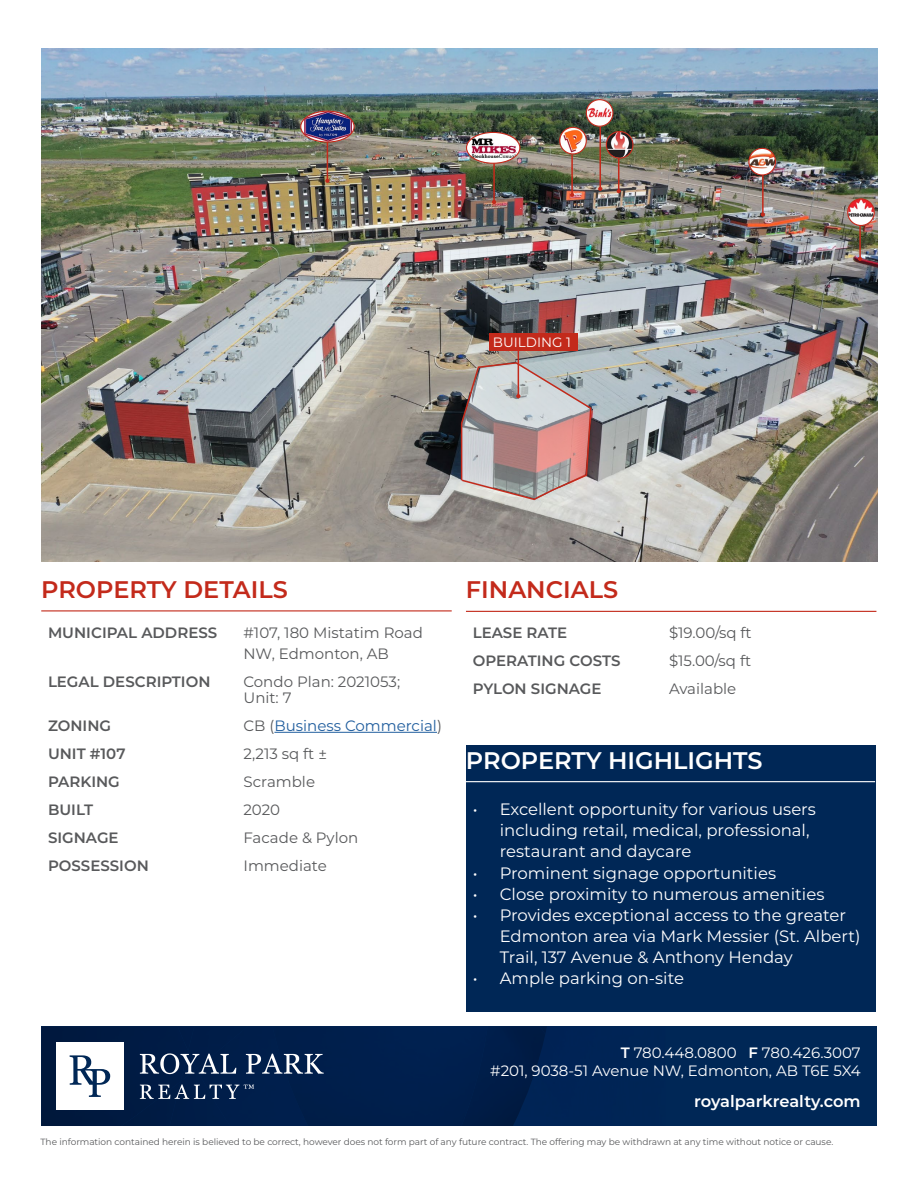
<style>
.page{position:relative;width:918px;height:1188px;background:#fff}
.page>*{position:absolute;margin:0;border:0;box-sizing:border-box;transform-origin:0 0}
.t1{font:600 24px "Montserrat";color:#c32a1b}
.t2{font:600 24px "Montserrat";color:#fff}
.t3{font:16.5px/21px "Montserrat";color:#fff}
.t4{font:600 16.2px "Montserrat";letter-spacing:-.005em;color:#fff}
.t5{font:15px/21px "Montserrat";color:#58595b}
.t6{font:600 15px "Montserrat";color:#58595b}
.t7{font:15px/18px "Montserrat";color:#fff;text-align:right}
.t8{font:15px "Montserrat";color:#215e9e}
.t9{font:13.5px "Montserrat";color:#fff}
.t10{font:9px "Montserrat";letter-spacing:-.005em;color:#58595b}
.s1{color:#58595b}
.s2{font-weight:600}
</style>
<div class="page">
<div style="left:41px;top:1026px;width:836px;height:100px;background:#002756"></div>
<svg style="left:540px;top:1026px;width:7px;height:8px"></svg>
<div style="left:41px;top:1026px;width:140px;height:100px;background:#001941"></div>
<img style="left:178px;top:1026px;width:10px;height:25px">
<img style="left:181px;top:1051px;width:7px;height:2px">
<div style="left:121px;top:1081px;width:49px;height:45px;background:#001b42"></div>
<img style="left:170px;top:1074px;width:27px;height:52px">
<div style="left:197px;top:1026px;width:76px;height:100px;background:#001e4a"></div>
<div style="left:273px;top:1026px;width:215px;height:100px;background:#001f4d"></div>
<svg style="left:140px;top:1053px;width:96px;height:21px"></svg>
<svg style="left:246px;top:1054px;width:78px;height:20px"></svg>
<svg style="left:140px;top:1084px;width:114px;height:15px"></svg>
<div style="left:56px;top:1042px;width:68px;height:68px;background:#fff"></div>
<svg style="left:70px;top:1055px;width:40px;height:42px"></svg>
<hr style="left:274px;top:732px;width:163px;height:1px;background:#215e9e">
<div style="left:466px;top:745px;width:409px;height:267px;background:#002756"></div>
<hr style="left:466px;top:781px;width:409px;height:1px;background:#fff">
<hr style="left:466px;top:611px;width:410px;height:1px;background:#c32a1b">
<img style="left:41px;top:48px;width:837px;height:513px">
<div style="left:489px;top:334px;width:88px;height:17px;background:#c32a1b"></div>
<hr style="left:518px;top:345px;width:1px;height:51px;background:#c32a1b">
<svg style="left:460px;top:361px;width:132px;height:140px;background:#bbaaa9"></svg>
<hr style="left:859px;top:219px;width:2px;height:40px;background:#c32a1b">
<svg style="left:858px;top:257px;width:4px;height:4px"></svg>
<img style="left:848px;top:199px;width:26px;height:25px">
<div style="left:847px;top:198px;width:28px;height:28px;border:1px solid #c32a1b;border-radius:50%"></div>
<hr style="left:762px;top:174px;width:2px;height:41px;background:#c32a1b">
<svg style="left:761px;top:212px;width:4px;height:5px"></svg>
<hr style="left:327px;top:140px;width:1px;height:41px;background:#c32a1b">
<svg style="left:325px;top:179px;width:5px;height:4px"></svg>
<hr style="left:571px;top:154px;width:2px;height:41px;background:#c32a1b">
<svg style="left:570px;top:193px;width:4px;height:4px"></svg>
<img style="left:749px;top:148px;width:27px;height:27px;border-radius:13px">
<div style="left:748px;top:148px;width:28px;height:28px;border:1px solid #c32a1b;border-radius:50%"></div>
<img style="left:560px;top:127px;width:26px;height:27px;border-radius:13px">
<div style="left:559px;top:127px;width:28px;height:27px;border:1px solid #c32a1b;border-radius:50%"></div>
<hr style="left:493px;top:162px;width:2px;height:40px;background:#c32a1b">
<svg style="left:492px;top:200px;width:4px;height:4px"></svg>
<hr style="left:599px;top:127px;width:2px;height:62px;background:#c32a1b">
<svg style="left:598px;top:187px;width:4px;height:4px"></svg>
<hr style="left:618px;top:151px;width:1px;height:40px;background:#c32a1b">
<svg style="left:617px;top:189px;width:4px;height:4px"></svg>
<img style="left:588px;top:100px;width:25px;height:26px">
<div style="left:586px;top:99px;width:27px;height:28px;border:1px solid #c32a1b;border-radius:50%"></div>
<img style="left:606px;top:132px;width:27px;height:26px;border-radius:13px">
<div style="left:606px;top:131px;width:27px;height:28px;border:1px solid #c32a1b;border-radius:50%"></div>
<img style="left:301px;top:111px;width:53px;height:31px">
<div style="left:300px;top:111px;width:55px;height:32px;border:1px solid #c32a1b;border-radius:50%"></div>
<svg style="left:467px;top:132px;width:53px;height:31px"></svg>
<img style="left:472px;top:138px;width:45px;height:20px">
<div style="left:466px;top:132px;width:54px;height:32px;border:1px solid #c32a1b;border-radius:50%"></div>
<hr style="left:41px;top:610px;width:411px;height:1px;background:#c32a1b">
<p class="t9" style="left:493px;top:333px;width:79px">BUILDING 1</p>
<h1 class="t1" style="left:41px;top:572px;width:248px">PROPERTY DETAILS</h1>
<p class="t6" style="left:48px;top:622px;width:171px">MUNICIPAL ADDRESS</p>
<p class="t5" style="left:243px;top:622px;width:181px">#107, 180 Mistatim Road<br>NW, Edmonton, AB</p>
<p class="t6" style="left:48px;top:671px;width:164px">LEGAL DESCRIPTION</p>
<p class="t5" style="left:243px;top:673px;width:158px;line-height:15.8px">Condo Plan: 2021053;<br>Unit: 7</p>
<p class="t6" style="left:48px;top:715px;width:65px">ZONING</p>
<p class="t8" style="left:243px;top:715px;width:200px"><span class="s1">CB (</span>Business Commercial<span class="s1">)</span></p>
<p class="t6" style="left:48px;top:743px;width:79px">UNIT #107</p>
<p class="t5" style="left:243px;top:742px;width:85px">2,213 sq ft ±</p>
<p class="t6" style="left:48px;top:771px;width:73px">PARKING</p>
<p class="t5" style="left:243px;top:770px;width:73px">Scramble</p>
<p class="t6" style="left:48px;top:799px;width:47px">BUILT</p>
<p class="t5" style="left:243px;top:799px;width:38px">2020</p>
<p class="t6" style="left:48px;top:827px;width:72px">SIGNAGE</p>
<p class="t5" style="left:243px;top:827px;width:116px">Facade &amp; Pylon</p>
<p class="t6" style="left:48px;top:855px;width:102px">POSSESSION</p>
<p class="t5" style="left:243px;top:855px;width:85px">Immediate</p>
<h1 class="t1" style="left:466px;top:573px;width:154px">FINANCIALS</h1>
<p class="t6" style="left:473px;top:622px;width:96px">LEASE RATE</p>
<p class="t5" style="left:669px;top:622px;width:84px">$19.00/sq ft</p>
<p class="t6" style="left:473px;top:650px;width:149px">OPERATING COSTS</p>
<p class="t5" style="left:669px;top:650px;width:84px">$15.00/sq ft</p>
<p class="t6" style="left:473px;top:678px;width:130px">PYLON SIGNAGE</p>
<p class="t5" style="left:669px;top:678px;width:69px">Available</p>
<h1 class="t2" style="left:466px;top:743px;width:298px">PROPERTY HIGHLIGHTS</h1>
<p class="t3" style="left:500px;top:798px;width:318px;text-indent:-27px">• Excellent opportunity for various users including retail, medical, professional, restaurant and daycare</p>
<p class="t3" style="left:473px;top:862px;width:305px">• Prominent signage opportunities</p>
<p class="t3" style="left:473px;top:883px;width:353px">• Close proximity to numerous amenities</p>
<p class="t3" style="left:500px;top:904px;width:362px;text-indent:-27px">• Provides exceptional access to the greater<br>Edmonton area via Mark Messier (St. Albert)<br>Trail, 137 Avenue &amp; Anthony Henday</p>
<p class="t3" style="left:473px;top:967px;width:213px">• Ample parking on-site</p>
<p class="t7" style="left:490px;top:1044px;width:372px"><span class="s2">T</span> 780.448.0800 <span class="s2">F</span> 780.426.3007<br>#201, 9038-51 Avenue NW, Edmonton, AB T6E 5X4</p>
<p class="t4" style="left:694px;top:1090px;width:168px">royalparkrealty.com</p>
<p class="t10" style="left:40px;top:1135px;width:794px">The information contained herein is believed to be correct, however does not form part of any future contract. The offering may be withdrawn at any time without notice or cause.</p>
</div>
